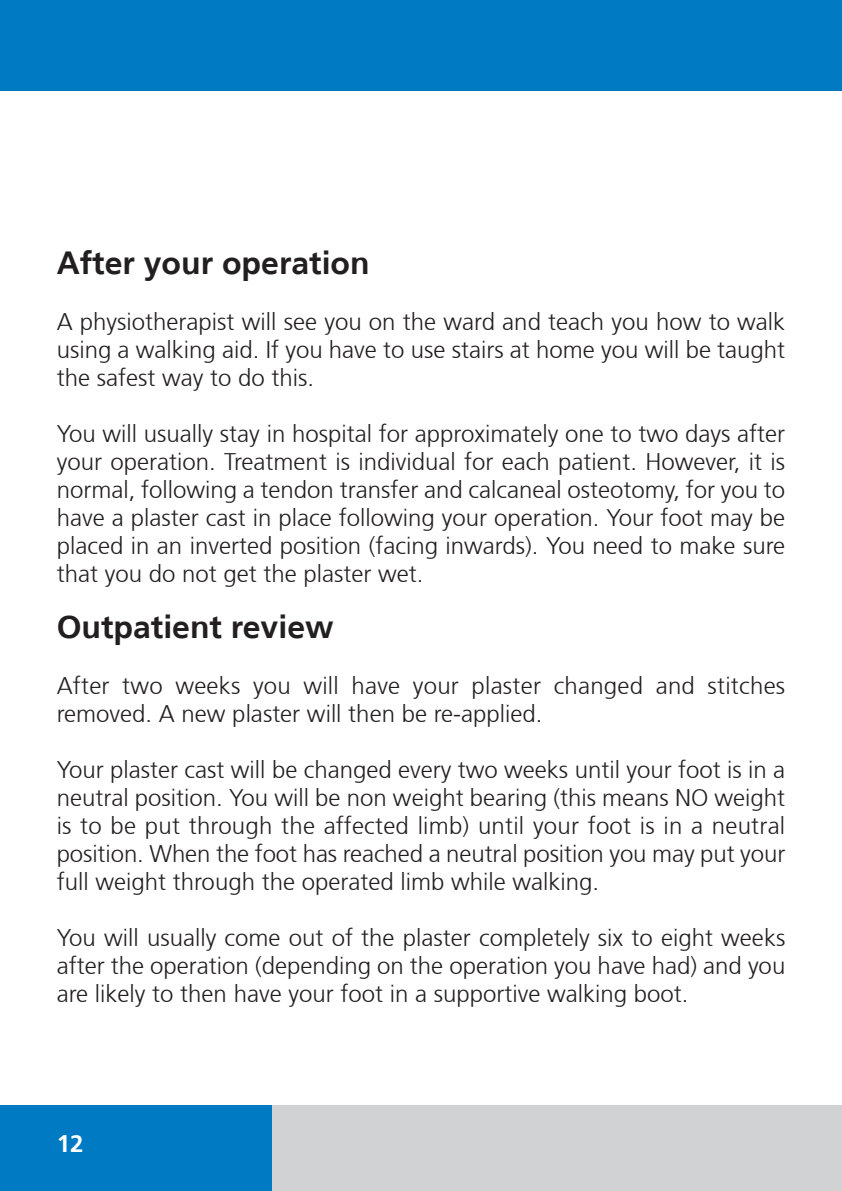
<style>
.page{position:relative;width:842px;height:1191px;background:#fff}
.page>*{position:absolute;margin:0;border:0;box-sizing:border-box;transform-origin:0 0}
.t1{font:700 32px "Frutiger 65";color:#231f20}
.t2{font:300 24px/28px "Frutiger 45";color:#231f20;text-align:justify}
.t3{font:700 24px "Frutiger 65";color:#fff}
</style>
<div class="page">
<div style="left:0;top:0;width:842px;height:91px;background:#007bc3"></div>
<div style="left:0;top:1106px;width:283px;height:85px;background:#007bc3"></div>
<div style="left:272px;top:1106px;width:570px;height:85px;background:#d1d2d4"></div>
<h1 class="t1" style="left:57px;top:244px;width:314px">After your operation</h1>
<p class="t2" style="left:57px;top:308px;width:730px">A physiotherapist will see you on the ward and teach you how to walk using a walking aid. If you have to use stairs at home you will be taught the safest way to do this.</p>
<p class="t2" style="left:57px;top:420px;width:730px">You will usually stay in hospital for approximately one to two days after your operation. Treatment is individual for each patient. However, it is normal, following a tendon transfer and calcaneal osteotomy, for you to have a plaster cast in place following your operation. Your foot may be placed in an inverted position (facing inwards). You need to make sure that you do not get the plaster wet.</p>
<h1 class="t1" style="left:57px;top:608px;width:278px">Outpatient review</h1>
<p class="t2" style="left:57px;top:672px;width:730px">After two weeks you will have your plaster changed and stitches removed. A new plaster will then be re-applied.</p>
<p class="t2" style="left:57px;top:756px;width:730px">Your plaster cast will be changed every two weeks until your foot is in a neutral position. You will be non weight bearing (this means NO weight is to be put through the affected limb) until your foot is in a neutral position. When the foot has reached a neutral position you may put your full weight through the operated limb while walking.</p>
<p class="t2" style="left:57px;top:924px;width:730px">You will usually come out of the plaster completely six to eight weeks after the operation (depending on the operation you have had) and you are likely to then have your foot in a supportive walking boot.</p>
<p class="t3" style="left:57px;top:1129px;width:28px">12</p>
</div>
